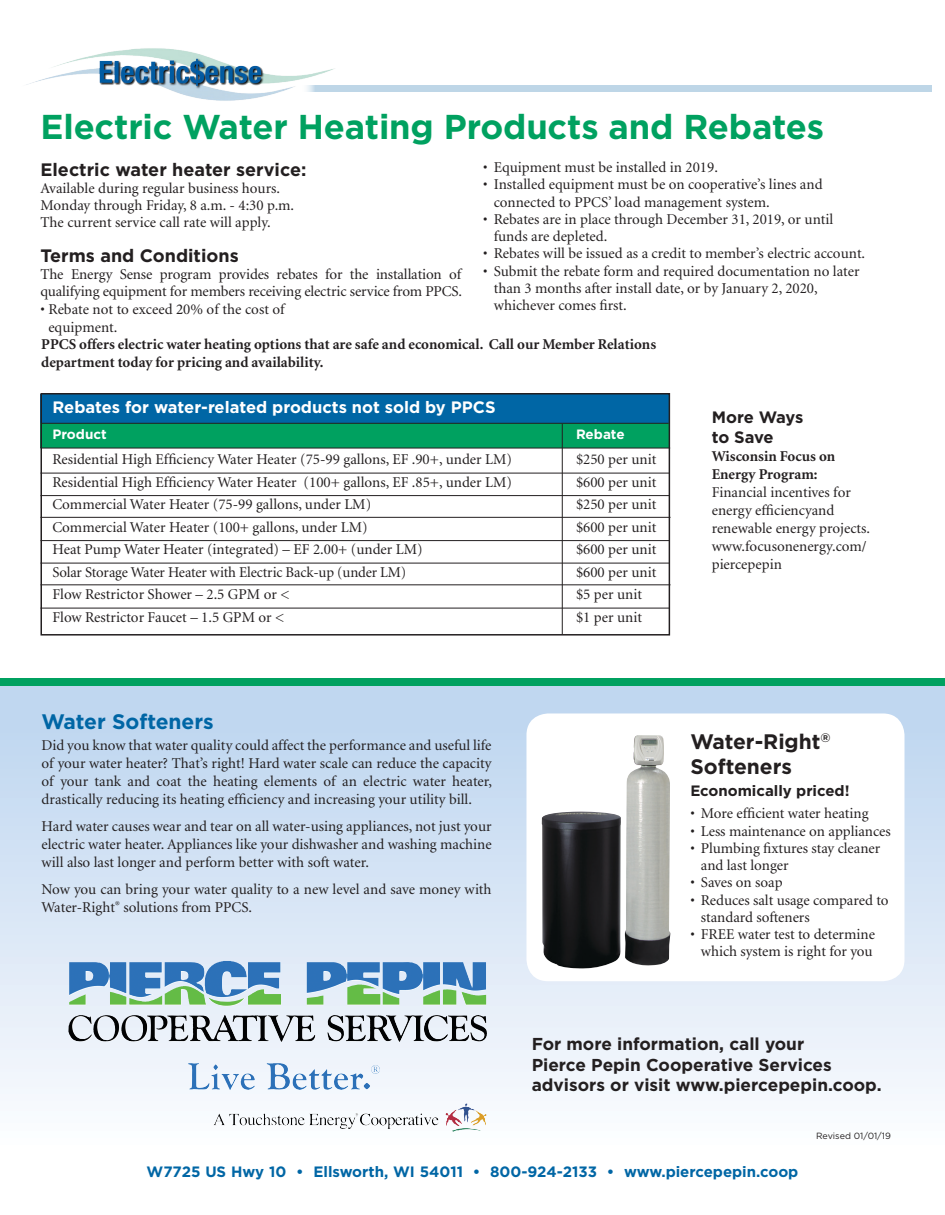
<style>
.page{position:relative;width:945px;height:1215px;background:#fff}
.page>*{position:absolute;margin:0;border:0;box-sizing:border-box;transform-origin:0 0}
.t1{font:700 34.5px "Gotham";letter-spacing:-.005em;color:#00a160}
.t2{font:700 21px/25.2px "Gotham";color:#231f20}
.t3{font:700 21px "Gotham";color:#0066a5}
.t4{font:700 18px "Gotham";color:#231f20}
.t5{font:700 17.25px/20.7px "Gotham";color:#231f20}
.t6{font:700 16.5px "Gotham";color:#fff}
.t7{font:700 16.5px "Gotham";letter-spacing:-.015em;color:#231f20}
.t8{font:15px/18px "Minion";color:#231f20}
.t9{font:700 15px/18px "Minion";color:#231f20}
.t10{font:700 15px "Gotham";color:#0066a5}
.t11{font:700 15px "Gotham";color:#231f20}
.t12{font:700 13.5px "Gotham";color:#fff}
.t13{font:9px "Gotham";color:#231f20}
.s1{font-family:"Minion Pro"}
</style>
<div class="page">
<div style="left:40px;top:423px;width:629px;height:25px;background:#00a160"></div>
<div style="left:40px;top:394px;width:629px;height:29px;background:#0066a5"></div>
<div style="left:40px;top:393px;width:630px;height:243px;border:2px solid #231f20"></div>
<svg style="left:0;top:686px;width:945px;height:446px"></svg>
<div style="left:0;top:678px;width:945px;height:8px;background:#00a160"></div>
<hr style="left:40px;top:448px;width:630px;height:1px;background:#231f20">
<hr style="left:40px;top:473px;width:629px;height:1px;background:#231f20">
<hr style="left:40px;top:495px;width:630px;height:1px;background:#231f20">
<hr style="left:40px;top:517px;width:630px;height:1px;background:#231f20">
<hr style="left:41px;top:423px;width:628px;height:1px;background:#231f20">
<hr style="left:562px;top:424px;width:1px;height:210px;background:#231f20">
<div style="left:526px;top:713px;width:378px;height:268px;background:#fff;border-radius:22px"></div>
<img style="left:542px;top:735px;width:129px;height:234px">
<hr style="left:40px;top:540px;width:629px;height:1px;background:#231f20">
<hr style="left:40px;top:563px;width:630px;height:1px;background:#231f20">
<hr style="left:40px;top:584px;width:630px;height:1px;background:#231f20">
<hr style="left:40px;top:608px;width:630px;height:1px;background:#231f20">
<img style="left:26px;top:48px;width:309px;height:53px">
<div style="left:302px;top:85px;width:630px;height:7px;background:#bed6e7"></div>
<img style="left:205px;top:961px;width:220px;height:37px">
<p class="t1" style="left:40px;top:107px;width:785px">Electric Water Heating Products and Rebates</p>
<p class="t4" style="left:40px;top:159px;width:267px">Electric water heater service:</p>
<p class="t8" style="left:40px;top:180px;width:241px">Available during regular business hours.</p>
<p class="t8" style="left:40px;top:197px;width:255px">Monday through Friday, 8 a.m. - 4:30 p.m.</p>
<p class="t8" style="left:40px;top:214px;width:232px">The current service call rate will apply.</p>
<p class="t4" style="left:40px;top:245px;width:200px">Terms and Conditions</p>
<p class="t8" style="left:40px;top:266px;width:423px;line-height:17.2px">The Energy Sense program provides rebates for the installation of qualifying equipment for members receiving electric service from PPCS.</p>
<p class="t8" style="left:48px;top:300px;width:238px;text-indent:-8px">• Rebate not to exceed <span class="s1">2</span>0% of the cost of equipment.</p>
<p class="t8" style="left:483px;top:159px;width:236px">• Equipment must be installed in 2019.</p>
<p class="t8" style="left:483px;top:176px;width:341px">• Installed equipment must be on cooperative’s lines and</p>
<p class="t8" style="left:494px;top:193px;width:277px">connected to PPCS’ load management system.</p>
<p class="t8" style="left:483px;top:211px;width:352px">• Rebates are in place through December 31, 2019, or until</p>
<p class="t8" style="left:494px;top:228px;width:115px">funds are depleted.</p>
<p class="t8" style="left:483px;top:245px;width:383px">• Rebates will be issued as a credit to member’s electric account.</p>
<p class="t8" style="left:483px;top:262px;width:378px">• Submit the rebate form and required documentation no later</p>
<p class="t8" style="left:494px;top:280px;width:325px">than 3 months after install date, or by January 2, 2020,</p>
<p class="t8" style="left:494px;top:297px;width:135px">whichever comes first.</p>
<p class="t9" style="left:41px;top:335px;width:616px">PPCS offers electric water heating options that are safe and economical. Call our Member Relations department today for pricing and availability.</p>
<p class="t6" style="left:52px;top:398px;width:445px">Rebates for water-related products not sold by PPCS</p>
<p class="t12" style="left:52px;top:426px;width:56px">Product</p>
<p class="t12" style="left:576px;top:426px;width:50px">Rebate</p>
<p class="t8" style="left:52px;top:451px;width:461px">Residential High Efficiency Water Heater (75-99 gallons, EF .90+, under LM)</p>
<p class="t8" style="left:576px;top:451px;width:82px">$250 per unit</p>
<p class="t8" style="left:52px;top:474px;width:461px">Residential High Efficiency Water Heater (100+ gallons, EF .85+, under LM)</p>
<p class="t8" style="left:576px;top:474px;width:82px">$600 per unit</p>
<p class="t8" style="left:52px;top:496px;width:320px">Commercial Water Heater (75-99 gallons, under LM)</p>
<p class="t8" style="left:576px;top:496px;width:82px">$250 per unit</p>
<p class="t8" style="left:52px;top:519px;width:317px">Commercial Water Heater (100+ gallons, under LM)</p>
<p class="t8" style="left:576px;top:519px;width:82px">$600 per unit</p>
<p class="t8" style="left:52px;top:541px;width:372px">Heat Pump Water Heater (integrated) – EF 2.00+ (under LM)</p>
<p class="t8" style="left:576px;top:541px;width:82px">$600 per unit</p>
<p class="t8" style="left:52px;top:564px;width:355px">Solar Storage Water Heater with Electric Back-up (under LM)</p>
<p class="t8" style="left:576px;top:564px;width:82px">$<span class="s1">6</span>00 per unit</p>
<p class="t8" style="left:52px;top:586px;width:239px">Flow Restrictor Shower – 2.5 GPM or &lt;</p>
<p class="t8" style="left:576px;top:586px;width:67px">$5 per unit</p>
<p class="t8" style="left:52px;top:609px;width:233px">Flow Restrictor Faucet – 1.5 GPM or &lt;</p>
<p class="t8" style="left:576px;top:609px;width:67px">$1 per unit</p>
<p class="t7" style="left:712px;top:408px;width:93px">More Ways</p>
<p class="t7" style="left:712px;top:428px;width:64px">to Save</p>
<p class="t9" style="left:712px;top:448px;width:125px">Wisconsin Focus on</p>
<p class="t9" style="left:712px;top:466px;width:107px">Energy Program:</p>
<p class="t8" style="left:712px;top:484px;width:160px">Financial incentives for energy efficiencyand renewable energy projects. www.focusonenergy.com/ piercepepin</p>
<p class="t3" style="left:42px;top:710px;width:174px">Water Softeners</p>
<p class="t8" style="left:42px;top:737px;width:452px;text-align:justify">Did you know that water quality could affect the performance and useful life of your water heater? That’s right! Hard water scale can reduce the capacity of your tank and coat the heating elements of an electric water heater, drastically reducing its heating efficiency and increasing your utility bill.</p>
<p class="t8" style="left:42px;top:818px;width:452px;text-align:justify">Hard water causes wear and tear on all water-using appliances, not just your electric water heater. Appliances like your dishwasher and washing machine will also last longer and perform better with soft water.</p>
<p class="t8" style="left:42px;top:881px;width:452px">Now you can bring your water quality to a new level and save money with<br>Water-Right<sup>®</sup> solutions from PPCS.</p>
<p class="t2" style="left:690px;top:728px;width:142px">Water-Right<sup>®<br></sup>Softeners</p>
<p class="t8" style="left:690px;top:805px;width:180px">• More efficient water heating</p>
<p class="t8" style="left:690px;top:822px;width:202px">• Less maintenance on appliances</p>
<p class="t8" style="left:690px;top:840px;width:191px">• Plumbing fixtures stay cleaner</p>
<p class="t8" style="left:701px;top:857px;width:89px">and last longer</p>
<p class="t8" style="left:690px;top:874px;width:94px">• Saves on soap</p>
<p class="t8" style="left:690px;top:891px;width:200px">• Reduces salt usage compared to</p>
<p class="t8" style="left:701px;top:909px;width:110px">standard softeners</p>
<p class="t8" style="left:690px;top:926px;width:186px">• FREE water test to determine</p>
<p class="t8" style="left:701px;top:943px;width:173px">which system is right for you</p>
<p class="t11" style="left:690px;top:782px;width:161px">Economically priced!</p>
<p class="t5" style="left:532px;top:1033px;width:274px">For more information, call your</p>
<p class="t5" style="left:532px;top:1054px;width:351px">Pierce Pepin Cooperative Services advisors or visit www.piercepepin.coop.</p>
<p class="t13" style="left:816px;top:1131px;width:76px">Revised 01/01/19</p>
<p class="t10" style="left:147px;top:1163px;width:653px">W7725 US Hwy 10 • Ellsworth, WI 54011 • 800-924-2133 • www.piercepepin.coop</p>
</div>
